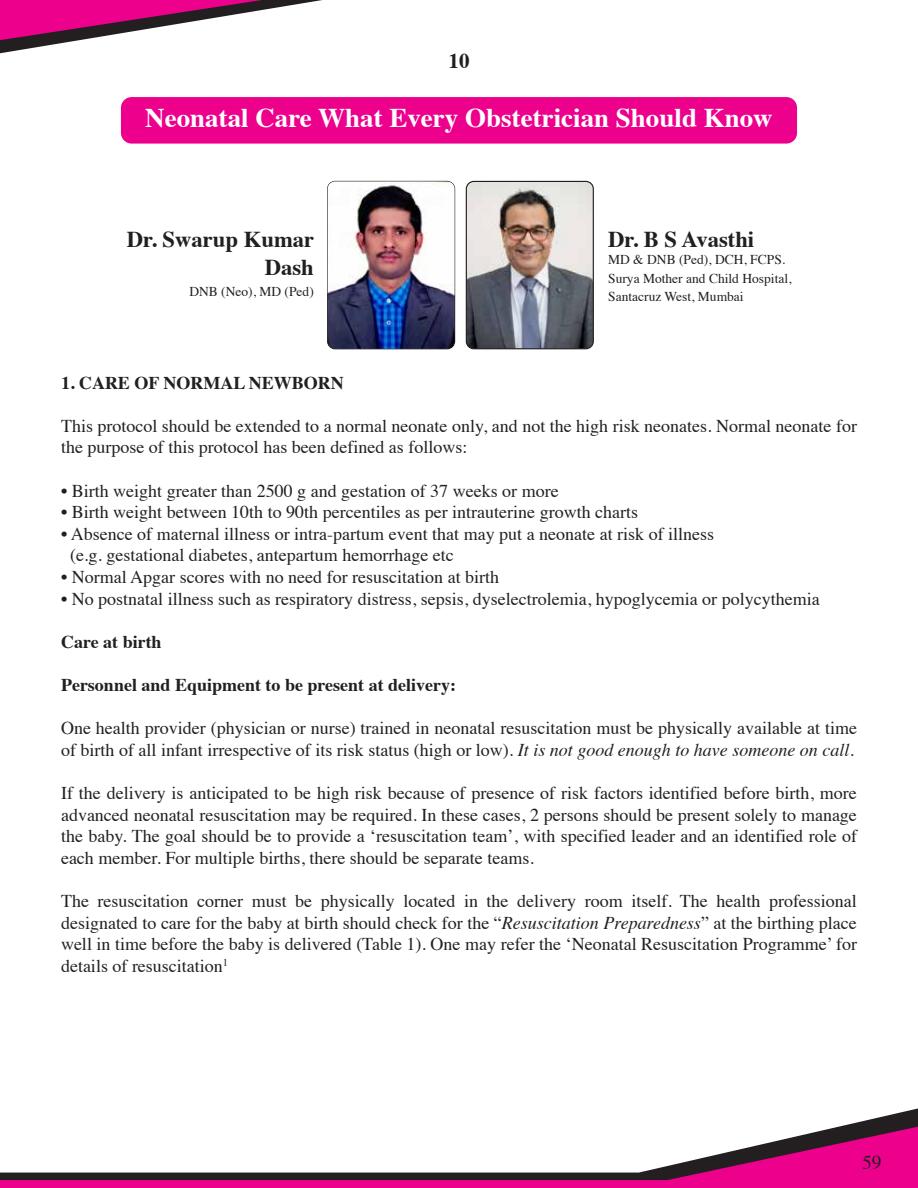
<style>
.page{position:relative;width:918px;height:1188px;background:#fff}
.page>*{position:absolute;margin:0;border:0;box-sizing:border-box;transform-origin:0 0}
.t1{font:700 27px "Times";color:#fff}
.t2{font:700 22.65px/27.2px "Times";color:#231f20;text-align:right}
.t3{font:700 21px "Times";color:#231f20}
.t4{font:19.5px "Times";color:#231f20}
.t5{font:18px/21.6px "Times";color:#231f20}
.t6{font:700 18px "Times";color:#231f20}
.t7{font:13.5px/18.1px "Times";color:#231f20}
.s1{font-style:italic}
</style>
<div class="page">
<svg style="left:0;top:0;width:322px;height:53px"></svg>
<svg style="left:837px;top:1108px;width:81px;height:19px"></svg>
<svg style="left:0;top:1127px;width:918px;height:61px"></svg>
<img style="left:466px;top:181px;width:127px;height:168px">
<div style="left:121px;top:97px;width:676px;height:47px;background:#ec008c;border-radius:11px"></div>
<div style="left:466px;top:181px;width:128px;height:168px;border:1px solid #231f20;border-radius:7px"></div>
<img style="left:328px;top:181px;width:127px;height:168px">
<p class="t3" style="left:448px;top:41px;width:22px">10</p>
<h1 class="t1" style="left:145px;top:92px;width:629px">Neonatal Care What Every Obstetrician Should Know</h1>
<p class="t2" style="left:127px;top:224px;width:189px">Dr. Swarup Kumar<br>Dash</p>
<p class="t7" style="left:189px;top:281px;width:126px">DNB (Neo), MD (Ped)</p>
<p class="t2" style="left:608px;top:224px;width:148px">Dr. B S Avasthi</p>
<p class="t7" style="left:608px;top:250px;width:185px">MD &amp; DNB (Ped), DCH, FCPS.<br>Surya Mother and Child Hospital,<br>Santacruz West, Mumbai</p>
<p class="t6" style="left:61px;top:365px;width:284px">1. CARE OF NORMAL NEWBORN</p>
<p class="t5" style="left:61px;top:413px;width:798px">This protocol should be extended to a normal neonate only, and not the high risk neonates. Normal neonate for the purpose of this protocol has been defined as follows:</p>
<p class="t5" style="left:61px;top:478px;width:499px">• Birth weight greater than 2500 g and gestation of 37 weeks or more</p>
<p class="t5" style="left:61px;top:500px;width:579px">• Birth weight between 10th to 90th percentiles as per intrauterine growth charts</p>
<p class="t5" style="left:70px;top:521px;width:646px;text-indent:-9px">• Absence of maternal illness or intra-partum event that may put a neonate at risk of illness (e.g. gestational diabetes, antepartum hemorrhage etc</p>
<p class="t5" style="left:61px;top:565px;width:440px">• Normal Apgar scores with no need for resuscitation at birth</p>
<p class="t5" style="left:61px;top:586px;width:760px">• No postnatal illness such as respiratory distress, sepsis, dyselectrolemia, hypoglycemia or polycythemia</p>
<p class="t6" style="left:61px;top:624px;width:102px">Care at birth</p>
<p class="t6" style="left:61px;top:668px;width:397px">Personnel and Equipment to be present at delivery:</p>
<p class="t5" style="left:61px;top:716px;width:798px">One health provider (physician or nurse) trained in neonatal resuscitation must be physically available at time of birth of all infant irrespective of its risk status (high or low). <span class="s1">It is not good enough to have someone on call.</span></p>
<p class="t5" style="left:61px;top:781px;width:798px;text-align:justify">If the delivery is anticipated to be high risk because of presence of risk factors identified before birth, more advanced neonatal resuscitation may be required. In these cases, 2 persons should be present solely to manage the baby. The goal should be to provide a ‘resuscitation team’, with specified leader and an identified role of each member. For multiple births, there should be separate teams.</p>
<p class="t5" style="left:61px;top:889px;width:798px;text-align:justify">The resuscitation corner must be physically located in the delivery room itself. The health professional designated to care for the baby at birth should check for the “<span class="s1">Resuscitation Preparedness</span>” at the birthing place well in time before the baby is delivered (Table 1). One may refer the ‘Neonatal Resuscitation Programme’ for details of resuscitation<sup>1</sup></p>
<p class="t4" style="left:862px;top:1144px;width:21px">59</p>
</div>
